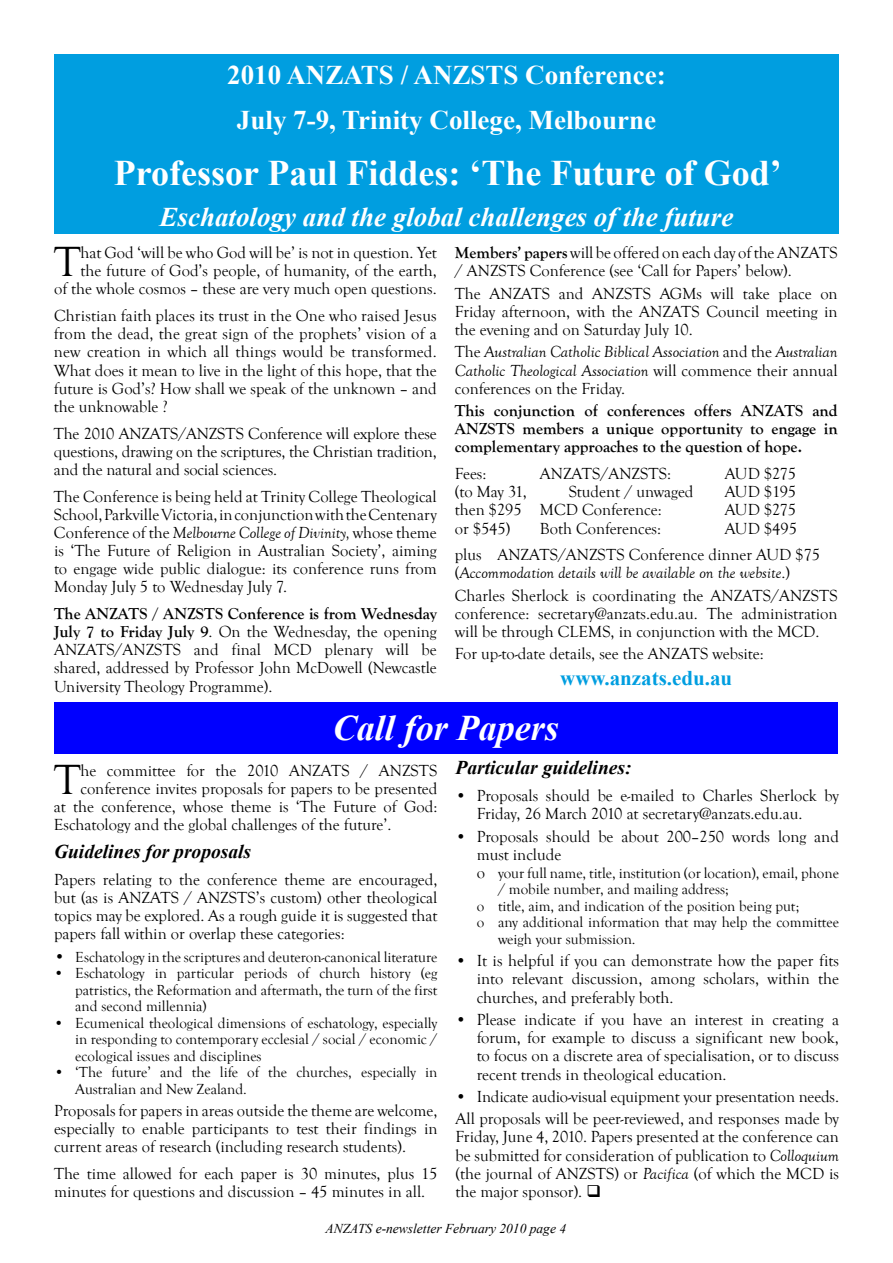
<style>
.page{position:relative;width:893px;height:1263px;background:#fff}
.page>*{position:absolute;margin:0;border:0;box-sizing:border-box;transform-origin:0 0}
.t1{font:43.5px "Goudy Old Style T";color:#000}
.t2{font:700 36px "Times New Roman";color:#fff}
.t3{font:italic 700 36px "Times New Roman";color:#fff}
.t4{font:700 27px/45.2px "Times New Roman";color:#fff;text-align:center}
.t5{font:italic 700 27px "Times New Roman";color:#fff}
.t6{font:700 21px "Times New Roman";color:#009ee0}
.t7{font:italic 700 19.5px "Times New Roman";color:#000}
.t8{font:16.5px/18.1px "Goudy Old Style T";color:#000;text-align:justify}
.t9{font:italic 16.5px/18.1px "Goudy Old Style T";color:#000;text-align:justify}
.t10{font:700 16.5px/18.1px "Goudy Old Style T";color:#000;text-align:justify}
.t11{font:15px/16.5px "Goudy Old Style T";color:#000;text-align:justify}
.t12{font:italic 13.5px "Times New Roman";color:#000}
.s1{font-weight:700}
.s2{font-style:normal}
.s3{font-style:italic}
.s4{font-size:16.5px}
</style>
<div class="page">
<div style="left:54px;top:54px;width:785px;height:179px;background:#009ee0"></div>
<div style="left:54px;top:702px;width:784px;height:52px;background:#00f"></div>
<h3 class="t4" style="left:227px;top:52px;width:440px">2010 ANZATS / ANZSTS Conference:<br>July 7-9, Trinity College, Melbourne</h3>
<h2 class="t2" style="left:114px;top:148px;width:670px">Professor Paul Fiddes: ‘The Future of God’</h2>
<h3 class="t5" style="left:160px;top:198px;width:575px">Eschatology and the global challenges of the future</h3>
<p class="t8" style="left:455px;top:244px;width:384px"><span class="s1">Members’ papers</span> will be offered on each day of theANZATS / ANZSTS Conference (see ‘Call for Papers’ below).</p>
<p class="t8" style="left:455px;top:285px;width:384px">The ANZATS and ANZSTS AGMs will take place on Friday afternoon, with the ANZATS Council meeting in the evening and on Saturday July 10.</p>
<p class="t9" style="left:455px;top:343px;width:384px"><span class="s2">The</span> Australian Catholic Biblical Association <span class="s2">and the</span> Australian Catholic Theological Association <span class="s2">will commence their annual conferences on the Friday.</span></p>
<p class="t10" style="left:455px;top:402px;width:384px">This conjunction of conferences offers ANZATS and ANZSTS members a unique opportunity to engage in complementary approaches to the question of hope.</p>
<p class="t8" style="left:455px;top:465px;width:33px">Fees:</p>
<p class="t8" style="left:540px;top:465px;width:133px">ANZATS/ANZSTS:</p>
<p class="t8" style="left:725px;top:465px;width:73px">AUD $275</p>
<p class="t8" style="left:455px;top:483px;width:73px">(to May 31,</p>
<p class="t8" style="left:569px;top:483px;width:126px">Student / unwaged</p>
<p class="t8" style="left:725px;top:483px;width:73px">AUD $195</p>
<p class="t8" style="left:455px;top:501px;width:208px">then $295 MCD Conference:</p>
<p class="t8" style="left:725px;top:501px;width:73px">AUD $275</p>
<p class="t8" style="left:455px;top:519px;width:57px">or $545)</p>
<p class="t8" style="left:540px;top:519px;width:123px">Both Conferences:</p>
<p class="t8" style="left:54px;top:244px;width:384px;text-align:right">hat God ‘will be who God will be’ is not in question. Yet<br>the future of God’s people, of humanity, of the earth,<br>of the whole cosmos – these are very much open questions.</p>
<p class="t8" style="left:54px;top:307px;width:384px">Christian faith places its trust in the One who raised Jesus from the dead, the great sign of the prophets’ vision of a new creation in which all things would be transformed.<br>What does it mean to live in the light of this hope, that the future is God’s? How shall we speak of the unknown – and the unknowable ?</p>
<p class="t8" style="left:54px;top:424px;width:384px">The 2010 ANZATS/ANZSTS Conference will explore these questions, drawing on the scriptures, the Christian tradition, and the natural and social sciences.</p>
<p class="t8" style="left:54px;top:487px;width:384px">The Conference is being held at Trinity College Theological School,ParkvilleVictoria,inconjunctionwiththeCentenary Conference of the <span class="s3">Melbourne College of Divinity,</span> whose theme is ‘The Future of Religion in Australian Society’, aiming to engage wide public dialogue: its conference runs from Monday July 5 to Wednesday July 7.</p>
<p class="t8" style="left:54px;top:605px;width:384px"><span class="s1">The ANZATS / ANZSTS Conference is from Wednesday July 7 to Friday July 9</span>. On the Wednesday, the opening ANZATS/ANZSTS and final MCD plenary will be shared, addressed by Professor John McDowell (Newcastle University Theology Programme).</p>
<h1 class="t1" style="left:54px;top:238px;width:28px">T</h1>
<p class="t8" style="left:455px;top:515px;width:367px;line-height:26.7px;text-indent:270px">AUD $495 plus ANZATS/ANZSTS Conference dinner AUD $75</p>
<p class="t8" style="left:455px;top:562px;width:384px;line-height:22.4px">(<span class="s3">Accommodation details will be available on the website</span>.)<br>Charles Sherlock is coordinating the ANZATS/ANZSTS</p>
<p class="t8" style="left:455px;top:605px;width:384px">conference: secretary@anzats.edu.au. The administration will be through CLEMS, in conjunction with the MCD.</p>
<p class="t8" style="left:455px;top:645px;width:310px">For up-to-date details, see the ANZATS website:</p>
<p class="t6" style="left:560px;top:663px;width:174px">www.anzats.edu.au</p>
<h2 class="t3" style="left:333px;top:703px;width:228px">Call for Papers</h2>
<h1 class="t1" style="left:54px;top:756px;width:28px">T</h1>
<p class="t8" style="left:80px;top:762px;width:359px">he committee for the 2010 ANZATS / ANZSTS</p>
<p class="t8" style="left:80px;top:780px;width:359px">conference invites proposals for papers to be presented</p>
<p class="t8" style="left:54px;top:798px;width:385px">at the conference, whose theme is ‘The Future of God:</p>
<p class="t8" style="left:54px;top:816px;width:339px">Eschatology and the global challenges of the future’.</p>
<p class="t7" style="left:54px;top:838px;width:199px">Guidelines for proposals</p>
<p class="t8" style="left:54px;top:871px;width:385px">Papers relating to the conference theme are encouraged, but (as is ANZATS / ANZSTS’s custom) other theological topics may be explored. As a rough guide it is suggested that papers fall within or overlap these categories:</p>
<p class="t11" style="left:54px;top:949px;width:385px"><span class="s4">•</span> Eschatology in the scriptures and deuteron-canonical literature</p>
<p class="t11" style="left:75px;top:965px;width:364px;text-indent:-21px">• Eschatology in particular periods of church history (eg patristics, the Reformation and aftermath, the turn of the first and second millennia)</p>
<p class="t11" style="left:75px;top:1015px;width:364px;text-indent:-21px">• Ecumenical theological dimensions of eschatology, especially in responding to contemporary ecclesial / social / economic / ecological issues and disciplines</p>
<p class="t11" style="left:75px;top:1064px;width:364px;text-indent:-21px">• ‘The future’ and the life of the churches, especially in<br>Australian and New Zealand.</p>
<p class="t8" style="left:54px;top:1102px;width:385px">Proposals for papers in areas outside the theme are welcome, especially to enable participants to test their findings in current areas of research (including research students).</p>
<p class="t8" style="left:54px;top:1165px;width:385px">The time allowed for each paper is 30 minutes, plus 15 minutes for questions and discussion – 45 minutes in all.</p>
<p class="t7" style="left:455px;top:754px;width:178px">Particular guidelines:</p>
<p class="t8" style="left:477px;top:787px;width:364px;text-indent:-21px">• Proposals should be e-mailed to Charles Sherlock by<br>Friday, 26 March 2010 at secretary@anzats.edu.au.</p>
<p class="t8" style="left:477px;top:827px;width:364px;text-indent:-21px">• Proposals should be about 200–250 words long and must include</p>
<p class="t11" style="left:477px;top:865px;width:364px"><span class="s4">o</span> your full name, title, institution (or location), email, phone</p>
<p class="t11" style="left:498px;top:881px;width:232px">/ mobile number, and mailing address;</p>
<p class="t11" style="left:477px;top:898px;width:324px">o title, aim, and indication of the position being put;</p>
<p class="t11" style="left:477px;top:914px;width:364px">o any additional information that may help the committee</p>
<p class="t11" style="left:498px;top:931px;width:139px">weigh your submission.</p>
<p class="t8" style="left:477px;top:952px;width:364px;text-indent:-21px">• It is helpful if you can demonstrate how the paper fits into relevant discussion, among scholars, within the churches, and preferably both.</p>
<p class="t8" style="left:477px;top:1011px;width:364px;text-indent:-21px">• Please indicate if you have an interest in creating a forum, for example to discuss a significant new book, to focus on a discrete area of specialisation, or to discuss recent trends in theological education.</p>
<p class="t8" style="left:455px;top:1086px;width:385px;line-height:22.4px">• Indicate audio-visual equipment your presentation needs.<br>All proposals will be peer-reviewed, and responses made by</p>
<p class="t8" style="left:455px;top:1128px;width:385px">Friday, June 4, 2010. Papers presented at the conference can be submitted for consideration of publication to <span class="s3">Colloquium </span>(the journal of ANZSTS) or <span class="s3">Pacifica</span> (of which the MCD is the major sponsor). ❑</p>
<p class="t12" style="left:326px;top:1220px;width:242px">ANZATS e-newsletter February 2010 page 4</p>
</div>
